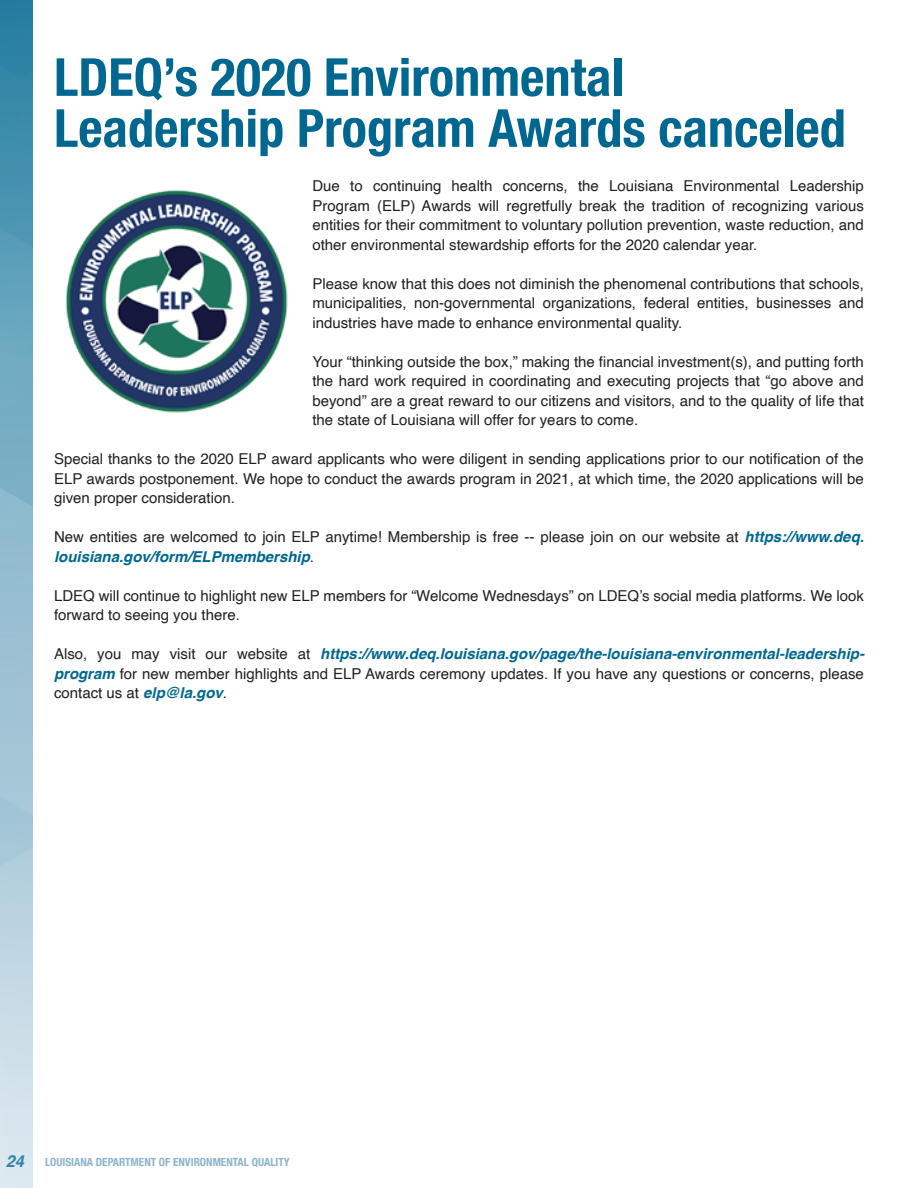
<style>
.page{position:relative;width:918px;height:1188px;background:#fff}
.page>*{position:absolute;margin:0;border:0;box-sizing:border-box;transform-origin:0 0}
.t1{font:700 condensed 52.5px/51px "Helvetica Neue LT Std";color:#006890}
.t2{font:italic 700 16.5px "Helvetica";color:#006890}
.t3{font:15px/19.5px "Helvetica";color:#231f20;text-align:justify}
.t4{font:700 condensed 11.25px "Helvetica Neue LT Std";color:#8eb3cc}
.s1{font-weight:700;font-style:italic;color:#006890}
</style>
<div class="page">
<img style="left:65px;top:190px;width:223px;height:223px">
<svg style="left:0;top:0;width:32px;height:1188px;background:#8ab8cc"></svg>
<p class="t1" style="left:54px;top:51px;width:793px">LDEQ’s 2020 Environmental<br>Leadership Program Awards canceled</p>
<p class="t3" style="left:312px;top:177px;width:553px">Due to continuing health concerns, the Louisiana Environmental Leadership Program (ELP) Awards will regretfully break the tradition of recognizing various entities for their commitment to voluntary pollution prevention, waste reduction, and other environmental stewardship efforts for the 2020 calendar year.</p>
<p class="t3" style="left:312px;top:274px;width:553px">Please know that this does not diminish the phenomenal contributions that schools, municipalities, non-governmental organizations, federal entities, businesses and industries have made to enhance environmental quality.</p>
<p class="t3" style="left:312px;top:352px;width:553px">Your “thinking outside the box,” making the financial investment(s), and putting forth the hard work required in coordinating and executing projects that “go above and beyond” are a great reward to our citizens and visitors, and to the quality of life that the state of Louisiana will offer for years to come.</p>
<p class="t3" style="left:54px;top:450px;width:811px">Special thanks to the 2020 ELP award applicants who were diligent in sending applications prior to our notification of the ELP awards postponement. We hope to conduct the awards program in 2021, at which time, the 2020 applications will be given proper consideration.</p>
<p class="t3" style="left:54px;top:528px;width:812px">New entities are welcomed to join ELP anytime! Membership is free -- please join on our website at <span class="s1">https://www.deq. louisiana.gov/form/ELPmembership</span>.</p>
<p class="t3" style="left:54px;top:586px;width:811px">LDEQ will continue to highlight new ELP members for “Welcome Wednesdays” on LDEQ’s social media platforms. We look forward to seeing you there.</p>
<p class="t3" style="left:54px;top:645px;width:812px">Also, you may visit our website at <span class="s1">https://www.deq.louisiana.gov/page/the-louisiana-environmental-leadership&shy;program</span> for new member highlights and ELP Awards ceremony updates. If you have any questions or concerns, please contact us at <span class="s1">elp@la.gov</span>.</p>
<p class="t2" style="left:6px;top:1148px;width:20px">24</p>
<p class="t4" style="left:45px;top:1155px;width:246px">LOUISIANA DEPARTMENT OF ENVIRONMENTAL QUALITY</p>
</div>
